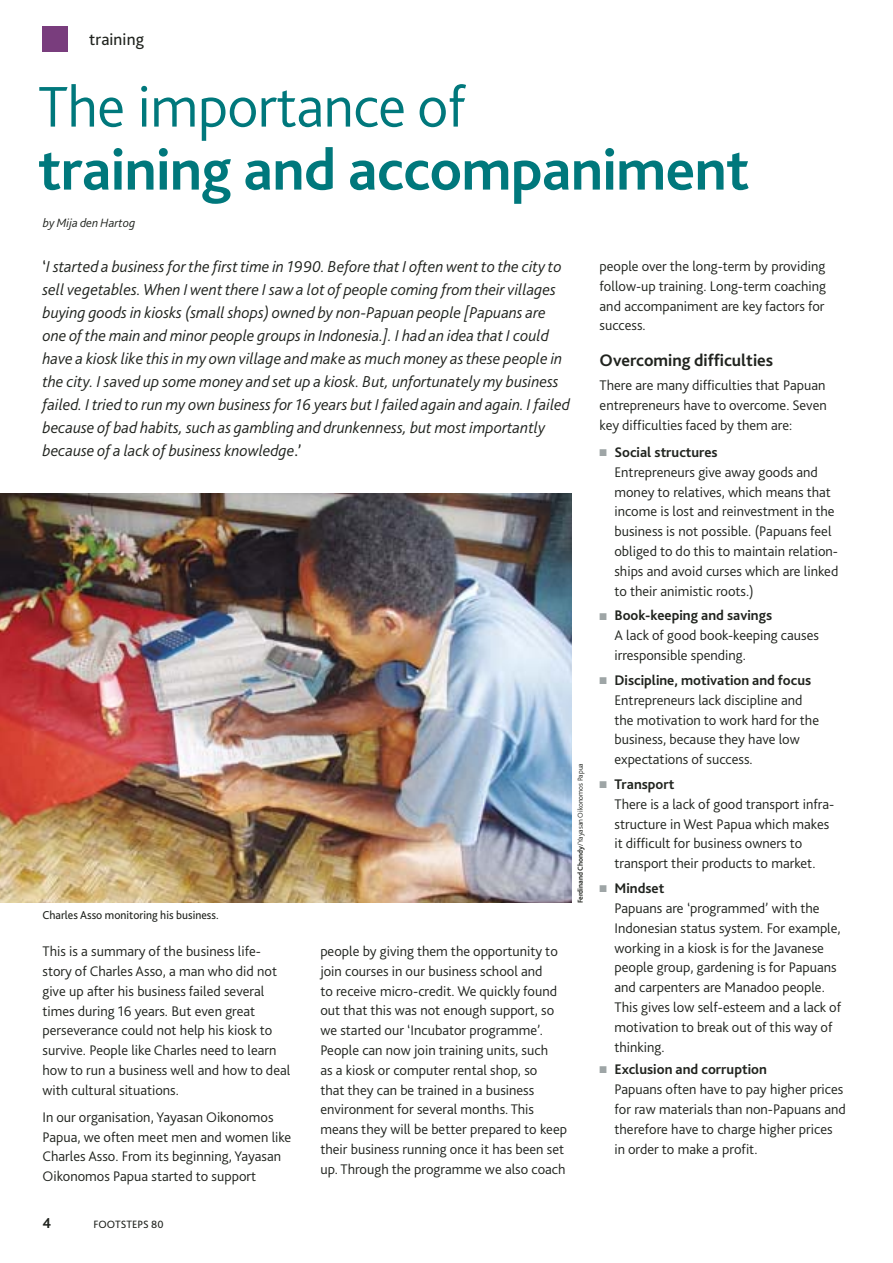
<style>
.page{position:relative;width:893px;height:1263px;background:#fff}
.page>*{position:absolute;margin:0;border:0;box-sizing:border-box;transform-origin:0 0}
.t1{font:700 60px "Bliss 2";letter-spacing:-.01em;color:#00787c}
.t2{font:300 60px "Bliss 2";letter-spacing:-.01em;color:#00787c}
.t3{font:700 17.55px "Bliss 2";color:#20231e}
.t4{font:17.25px "Bliss 2";letter-spacing:.005em;color:#20231e}
.t5{font:italic 300 16.5px/23px "Bliss 2";color:#20231e}
.t6{font:700 15px "Bliss 2";color:#20231e}
.t7{font:300 14.55px/19.8px "Bliss 2";color:#20231e}
.t8{font:italic 300 12.6px "Bliss 2";color:#20231e}
.t9{font:12px "Bliss 2";color:#20231e}
.t10{font:11.1px "Bliss 2";color:#20231e}
.t11{font:300 7.5px "Bliss 2";color:#20231e}
.s1{font-weight:400;font-style:normal}
.s2{font-weight:700}
.s3{color:#9ea5a6}
</style>
<div class="page">
<div style="left:42px;top:26px;width:26px;height:26px;background:#793d7d"></div>
<img style="left:0;top:493px;width:572px;height:410px">
<p class="t4" style="left:89px;top:32px;width:56px">training</p>
<h1 class="t2" style="left:38px;top:84px;width:429px">The importance of</h1>
<h1 class="t1" style="left:38px;top:147px;width:713px">training and accompaniment</h1>
<p class="t8" style="left:43px;top:218px;width:94px">by Mija den Hartog</p>
<p class="t5" style="left:42px;top:257px;width:529px"><span class="s1">‘</span>I started a business for the first time in 1990. Before that I often went to the city to sell vegetables. When I went there I saw a lot of people coming from their villages buying goods in kiosks (small shops) owned by non-Papuan people [Papuans are one of the main and minor people groups in Indonesia.]. I had an idea that I could have a kiosk like this in my own village and make as much money as these people in the city. I saved up some money and set up a kiosk. But, unfortunately my business failed. I tried to run my own business for 16 years but I failed again and again. I failed because of bad habits, such as gambling and drunkenness, but most importantly because of a lack of business knowledge<span class="s1">.’</span></p>
<p class="t9" style="left:42px;top:911px;width:178px">Charles Asso monitoring his business.</p>
<p class="t7" style="left:42px;top:943px;width:249px">This is a summary of the business life&shy;story of Charles Asso, a man who did not give up after his business failed several times during 16 years. But even great perseverance could not help his kiosk to survive. People like Charles need to learn how to run a business well and how to deal with cultural situations.</p>
<p class="t7" style="left:42px;top:1108px;width:250px">In our organisation, Yayasan Oikonomos Papua, we often meet men and women like Charles Asso. From its beginning, Yayasan Oikonomos Papua started to support</p>
<p class="t6" style="left:42px;top:1217px;width:10px">4</p>
<p class="t10" style="left:94px;top:1220px;width:72px">FOOTSTEPS 80</p>
<p class="t11" style="left:577px;top:903px;width:142px;rotate:-90deg"><span class="s2">Ferdinand Chondy</span>/Yayasan Oikonomos Papua</p>
<p class="t7" style="left:320px;top:943px;width:248px">people by giving them the opportunity to join courses in our business school and<br>to receive micro-credit. We quickly found out that this was not enough support, so we started our ‘Incubator programme’.<br>People can now join training units, such<br>as a kiosk or computer rental shop, so<br>that they can be trained in a business environment for several months. This means they will be better prepared to keep their business running once it has been set up. Through the pro gramme we also coach</p>
<p class="t7" style="left:599px;top:258px;width:228px;text-align:justify">people over the long-term by providing follow-up training. Long-term coaching and accompaniment are key factors for success.</p>
<p class="t3" style="left:599px;top:354px;width:175px">Overcoming difficulties</p>
<p class="t7" style="left:599px;top:377px;width:229px;text-align:justify">There are many difficulties that Papuan entre preneurs have to overcome. Seven key difficulties faced by them are:</p>
<p class="t7" style="left:614px;top:444px;width:225px;text-indent:-15px"><span class="s3">■</span> <span class="s2">Social structures<br></span>Entrepreneurs give away goods and money to relatives, which means that income is lost and reinvestment in the business is not possible. (Papuans feel obliged to do this to maintain relation&shy;ships and avoid curses which are linked to their animistic roots.)</p>
<p class="t7" style="left:614px;top:607px;width:206px;text-indent:-15px"><span class="s3">■</span> <span class="s2">Book-keeping and savings<br></span>A lack of good book-keeping causes irresponsible spending.</p>
<p class="t7" style="left:614px;top:672px;width:206px;text-indent:-15px"><span class="s3">■</span> <span class="s2">Discipline, motivation and focus<br></span>Entrepreneurs lack discipline and the motivation to work hard for the business, because they have low expectations of success.</p>
<p class="t7" style="left:614px;top:776px;width:221px;text-indent:-15px"><span class="s3">■</span> <span class="s2">Transport<br></span>There is a lack of good transport infra&shy;structure in West Papua which makes it difficult for business owners to transport their products to market.</p>
<p class="t7" style="left:614px;top:880px;width:228px;text-indent:-15px"><span class="s3">■</span> <span class="s2">Mindset<br></span>Papuans are ‘programmed’ with the<br>Indonesian status system. For example, working in a kiosk is for the Javanese people group, gardening is for Papuans and carpenters are Manadoo people.<br>This gives low self-esteem and a lack of motivation to break out of this way of thinking.</p>
<p class="t7" style="left:614px;top:1061px;width:233px;text-indent:-15px"><span class="s3">■</span> <span class="s2">Exclusion and corruption<br></span>Papuans often have to pay higher prices for raw materials than non-Papuans and therefore have to charge higher prices in order to make a profit.</p>
</div>
